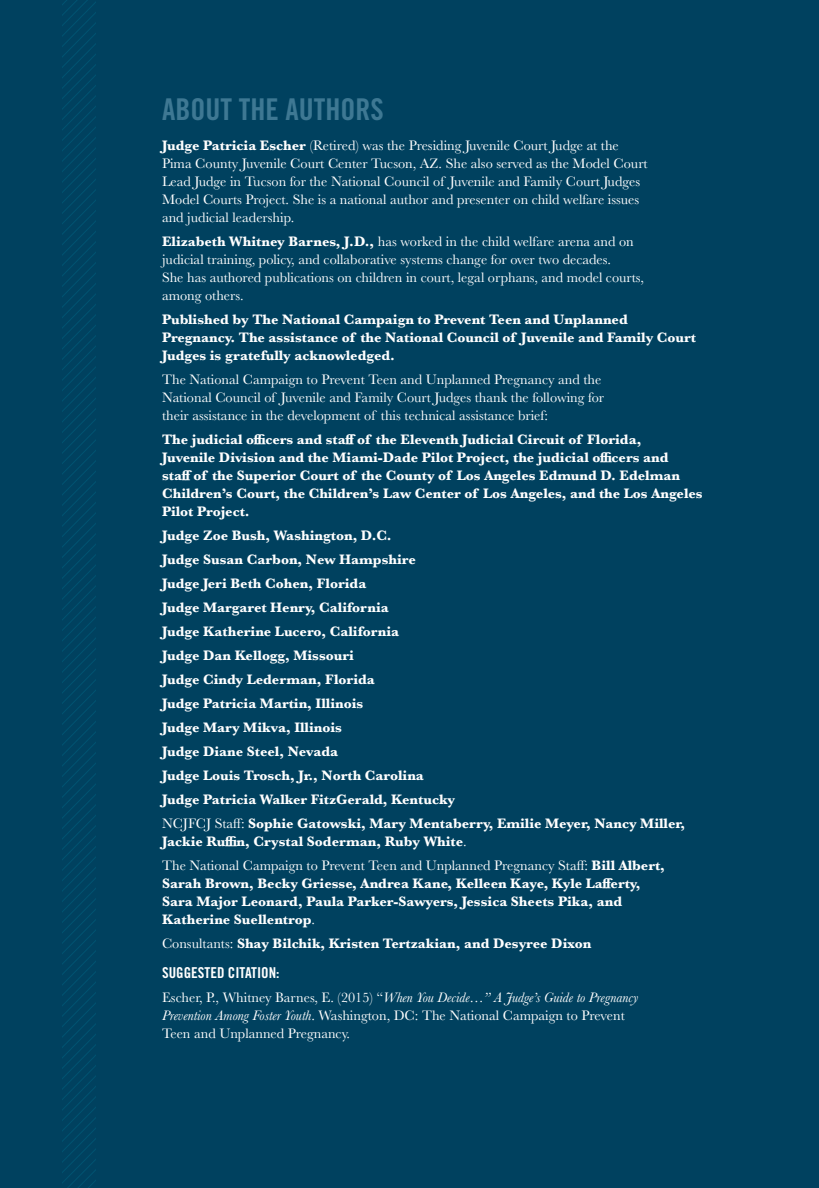
<style>
.page{position:relative;width:819px;height:1188px;background:#00415f}
.page>*{position:absolute;margin:0;border:0;box-sizing:border-box;transform-origin:0 0}
.t1{font:30px "Trade Gothic Bold Cond Twenty";color:#3e7893}
.t2{font:15px "Trade Gothic Bold Cond Twenty";color:#fff}
.t3{font:700 14.25px/24px "Baskerville";color:#fff}
.t4{font:14.25px/18px "Baskerville";color:#fff}
.s1{font-weight:700}
.s2{font-weight:400}
.s3{font-style:italic}
</style>
<div class="page">
<svg style="left:63px;top:0;width:32px;height:1188px"></svg>
<h1 class="t1" style="left:162px;top:91px;width:223px">ABOUT THE AUTHORS</h1>
<p class="t4" style="left:162px;top:137px;width:487px"><span class="s1">Judge Patricia Escher</span> (Retired) was the Presiding Juvenile Court Judge at the Pima County Juvenile Court Center Tucson, AZ. She also served as the Model Court Lead Judge in Tucson for the National Council of Juvenile and Family Court Judges Model Courts Project. She is a national author and presenter on child welfare issues and judicial leadership.</p>
<p class="t4" style="left:162px;top:233px;width:483px"><span class="s1">Elizabeth Whitney Barnes, J.D.,</span> has worked in the child welfare arena and on judicial training, policy, and collaborative systems change for over two decades.<br>She has authored publications on children in court, legal orphans, and model courts, among others.</p>
<p class="t3" style="left:162px;top:310px;width:535px;line-height:18px">Published by The National Campaign to Prevent Teen and Unplanned<br>Pregnancy. The assistance of the National Council of Juvenile and Family Court<br>Judges is gratefully acknowledged.</p>
<p class="t4" style="left:162px;top:371px;width:444px">The National Campaign to Prevent Teen and Unplanned Pregnancy and the<br>National Council of Juvenile and Family Court Judges thank the following for their assistance in the development of this technical assistance brief:</p>
<p class="t3" style="left:162px;top:430px;width:542px;line-height:18px">The judicial officers and staff of the Eleventh Judicial Circuit of Florida,<br>Juvenile Division and the Miami-Dade Pilot Project, the judicial officers and<br>staff of the Superior Court of the County of Los Angeles Edmund D. Edelman Children’s Court, the Children’s Law Center of Los Angeles, and the Los Angeles Pilot Project.</p>
<p class="t3" style="left:162px;top:523px;width:525px">Judge Zoe Bush, Washington, D.C.<br>Judge Susan Carbon, New Hampshire<br>Judge Jeri Beth Cohen, Florida<br>Judge Margaret Henry, California<br>Judge Katherine Lucero, California<br>Judge Dan Kellogg, Missouri<br>Judge Cindy Lederman, Florida<br>Judge Patricia Martin, Illinois<br>Judge Mary Mikva, Illinois<br>Judge Diane Steel, Nevada<br>Judge Louis Trosch, Jr., North Carolina<br>Judge Patricia Walker FitzGerald, Kentucky<br><span class="s2">NCJFCJ Staff:</span> Sophie Gatowski, Mary Mentaberry, Emilie Meyer, Nancy Miller,</p>
<p class="t4" style="left:162px;top:830px;width:504px;line-height:24px"><span class="s1">Jackie Ruffin, Crystal Soderman, Ruby White</span>.<br>The National Campaign to Prevent Teen and Unplanned Pregnancy Staff: <span class="s1">Bill Albert,</span></p>
<p class="t3" style="left:162px;top:874px;width:480px;line-height:18px">Sarah Brown, Becky Griesse, Andrea Kane, Kelleen Kaye, Kyle Lafferty,<br>Sara Major Leonard, Paula Parker-Sawyers, Jessica Sheets Pika, and<br>Katherine Suellentrop<span class="s2">.</span></p>
<p class="t3" style="left:162px;top:931px;width:431px"><span class="s2">Consultants:</span> Shay Bilchik, Kristen Tertzakian, and Desyree Dixon</p>
<p class="t2" style="left:162px;top:964px;width:119px">SUGGESTED CITATION:</p>
<p class="t4" style="left:162px;top:989px;width:478px">Escher, P., Whitney Barnes, E. (2015) “<span class="s3">When You Decide…” A Judge’s Guide to Pregnancy<br>Prevention Among Foster Youth</span>. Washington, DC: The National Campaign to Prevent<br>Teen and Unplanned Pregnancy.</p>
</div>
